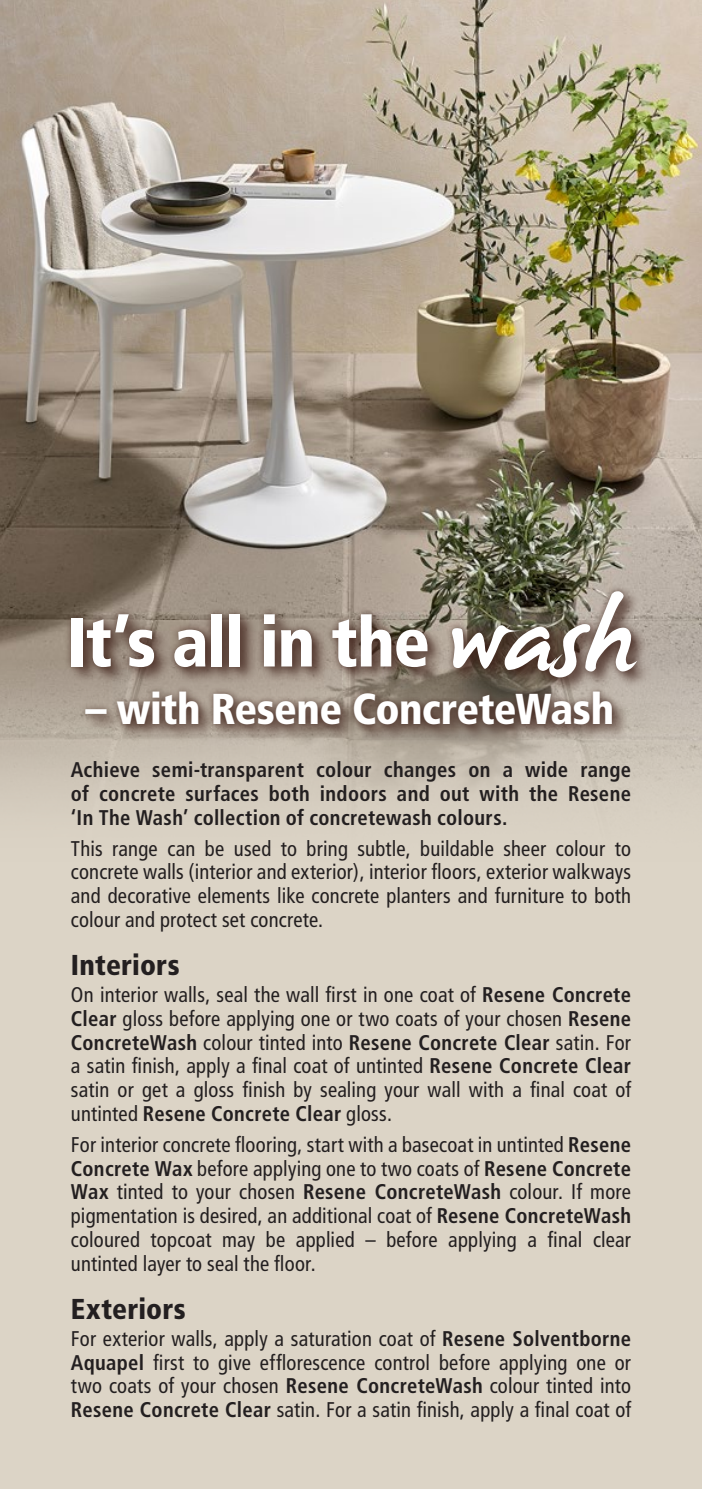
<style>
.page{position:relative;width:702px;height:1489px;background:#fff}
.page>*{position:absolute;margin:0;border:0;box-sizing:border-box;transform-origin:0 0}
.Name{font:900 condensed 69.5px "Frutiger";letter-spacing:-.02em;color:#fff}
.Name-2{font:900 condensed 43.25px "Frutiger";letter-spacing:-.015em;color:#fff}
.Heading_2{font:900 condensed 28.75px "Frutiger";letter-spacing:.005em;color:#231f20}
.Body_1{font:condensed 21.25px/23.8px "Frutiger";letter-spacing:.01em;color:#231f20;text-align:justify}
.Body_1-2{font:700 condensed 21.25px/23.8px "Frutiger";letter-spacing:.015em;color:#231f20;text-align:justify}
.s1{font-family:"James Paul";font-weight:400;font-stretch:normal;font-size:100.75px}
.s2{font-weight:700}
</style>
<div class="page">
<div style="left:0;top:0;width:702px;height:1488px;background:#dcd4c6"></div>
<img style="left:0;top:0;width:702px;height:809px">
<div style="left:69px;top:589px;width:584px;height:153px;background:#3c1e16;opacity:.75"></div>
<div style="left:64px;top:584px;width:579px;height:147px;background:#3c1e16;opacity:.75"></div>
<p class="Name" style="left:67px;top:600px;width:567px">It’s all in the <span class="s1">wash</span></p>
<p class="Name-2" style="left:86px;top:683px;width:530px">– with Resene ConcreteWash</p>
<p class="Body_1-2" style="left:71px;top:758px;width:561px">Achieve semi-transparent colour changes on a wide range of concrete surfaces both indoors and out with the Resene ‘In The Wash’ collection of concretewash colours.</p>
<p class="Body_1" style="left:71px;top:836px;width:561px">This range can be used to bring subtle, buildable sheer colour to concrete walls (interior and exterior), interior floors, exterior walkways and decorative elements like concrete planters and furniture to both colour and protect set concrete.</p>
<p class="Heading_2" style="left:71px;top:947px;width:110px">Interiors</p>
<p class="Body_1" style="left:71px;top:983px;width:561px">On interior walls, seal the wall first in one coat of <span class="s2">Resene Concrete Clear</span> gloss before applying one or two coats of your chosen <span class="s2">Resene ConcreteWash</span> colour tinted into <span class="s2">Resene Concrete Clear</span> satin. For a satin finish, apply a final coat of untinted <span class="s2">Resene Concrete Clear </span>satin or get a gloss finish by sealing your wall with a final coat of untinted <span class="s2">Resene Concrete Clear</span> gloss.</p>
<p class="Body_1" style="left:71px;top:1132px;width:561px">For interior concrete flooring, start with a basecoat in untinted <span class="s2">Resene Concrete Wax</span> before applying one to two coats of <span class="s2">Resene Concrete Wax</span> tinted to your chosen <span class="s2">Resene ConcreteWash</span> colour. If more pigmentation is desired, an additional coat of <span class="s2">Resene ConcreteWash </span>coloured topcoat may be applied – before applying a final clear untinted layer to seal the floor.</p>
<p class="Heading_2" style="left:71px;top:1291px;width:116px">Exteriors</p>
<p class="Body_1" style="left:71px;top:1326px;width:561px">For exterior walls, apply a saturation coat of <span class="s2">Resene Solventborne Aquapel</span> first to give efflorescence control before applying one or two coats of your chosen <span class="s2">Resene ConcreteWash</span> colour tinted into <span class="s2">Resene Concrete Clear</span> satin. For a satin finish, apply a final coat of</p>
</div>
